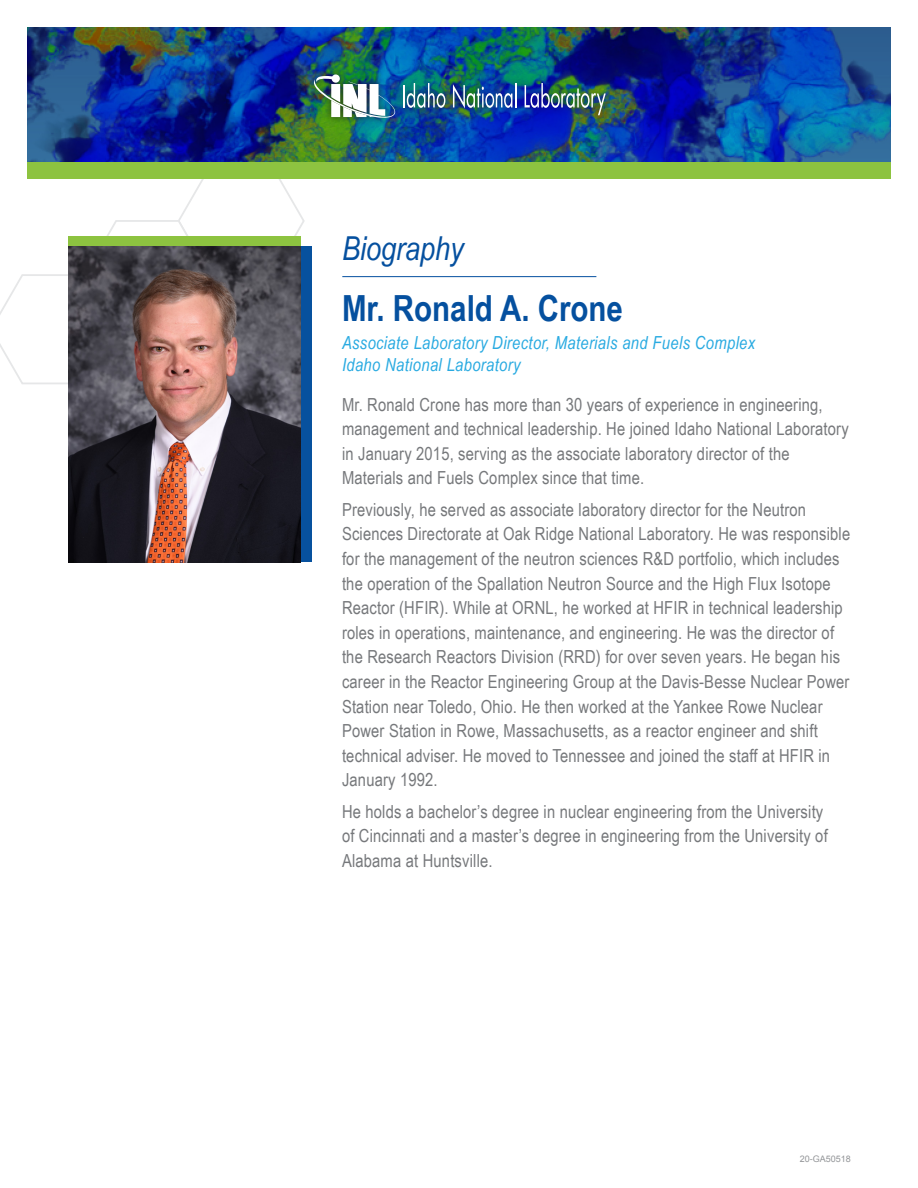
<style>
.page{position:relative;width:918px;height:1188px;background:#fff}
.page>*{position:absolute;margin:0;border:0;box-sizing:border-box;transform-origin:0 0}
.Headline{font:700 36px "Arial Narrow";color:#05509f}
.Headline-2{font:italic 33px "Arial Narrow";color:#05509f}
.body{font:18px/24.6px "Arial Narrow";letter-spacing:.01em;color:#76787b}
.t1{font:italic 18px/21.6px "Arial Narrow";letter-spacing:.02em;color:#29aae1}
.t2{font:9px "Arial";color:#939598}
</style>
<div class="page">
<svg style="left:0;top:178px;width:306px;height:206px"></svg>
<img style="left:27px;top:27px;width:864px;height:135px">
<div style="left:27px;top:162px;width:864px;height:16px;background:#8dc340"></div>
<div style="left:306px;top:67px;width:307px;height:59px;background:#231f20;opacity:.75"></div>
<hr style="left:403px;top:85px;width:2px;height:22px;background:#fff">
<svg style="left:407px;top:83px;width:38px;height:25px"></svg>
<img style="left:453px;top:83px;width:63px;height:25px">
<img style="left:525px;top:83px;width:81px;height:32px">
<img style="left:312px;top:74px;width:85px;height:46px">
<div style="left:68px;top:236px;width:233px;height:10px;background:#8dc340"></div>
<img style="left:68px;top:246px;width:233px;height:316px">
<div style="left:301px;top:246px;width:11px;height:316px;background:#07519e"></div>
<hr style="left:342px;top:276px;width:254px;height:1px;background:#05509f">
<p class="Headline-2" style="left:342px;top:225px;width:123px">Biography</p>
<p class="Headline" style="left:342px;top:281px;width:283px">Mr. Ronald A. Crone</p>
<p class="t1" style="left:342px;top:332px;width:415px">Associate Laboratory Director, Materials and Fuels Complex<br>Idaho National Laboratory</p>
<p class="body" style="left:342px;top:391px;width:508px">Mr. Ronald Crone has more than 30 years of experience in engineering, management and technical leadership. He joined Idaho National Laboratory in January 2015, serving as the associate laboratory director of the Materials and Fuels Complex since that time.</p>
<p class="body" style="left:342px;top:497px;width:510px">Previously, he served as associate laboratory director for the Neutron Sciences Directorate at Oak Ridge National Laboratory. He was responsible for the management of the neutron sciences R&amp;D portfolio, which includes the operation of the Spallation Neutron Source and the High Flux Isotope Reactor (HFIR). While at ORNL, he worked at HFIR in technical leadership roles in operations, maintenance, and engineering. He was the director of the Research Reactors Division (RRD) for over seven years. He began his career in the Reactor Engineering Group at the Davis-Besse Nuclear Power Station near Toledo, Ohio. He then worked at the Yankee Rowe Nuclear Power Station in Rowe, Massachusetts, as a reactor engineer and shift technical adviser. He moved to Tennessee and joined the staff at HFIR in January 1992.</p>
<p class="body" style="left:342px;top:798px;width:487px">He holds a bachelor’s degree in nuclear engineering from the University of Cincinnati and a master’s degree in engineering from the University of<br>Alabama at Huntsville.</p>
<p class="t2" style="left:800px;top:1153px;width:53px">20-GA50518</p>
</div>
